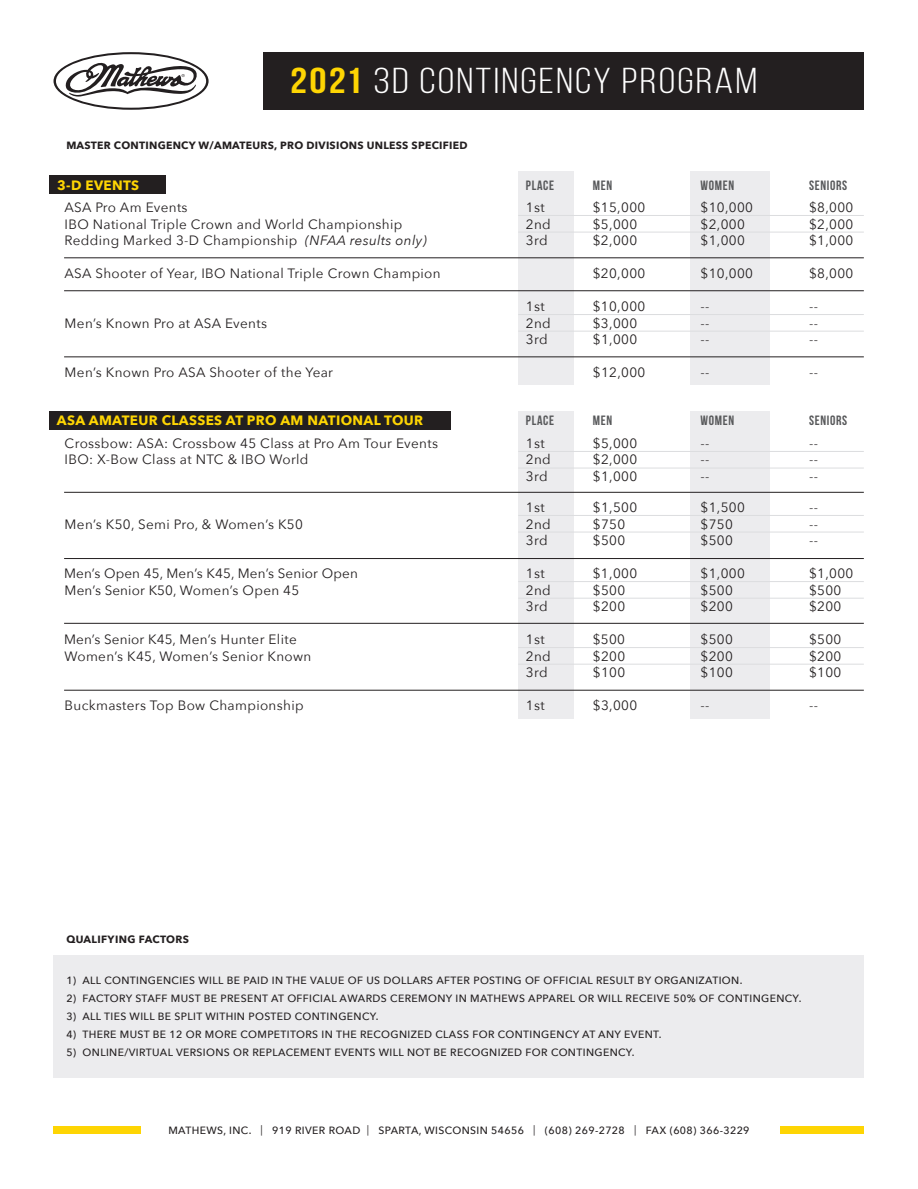
<style>
.page{position:relative;width:918px;height:1189px;background:#fff}
.page>*{position:absolute;margin:0;border:0;box-sizing:border-box;transform-origin:0 0}
.t1{font:36px "Bebas Neue";letter-spacing:.05em;color:#fff;scale:1.2 1}
.t2{font:13.5px "Avenir Next";letter-spacing:.025em;color:#231f20}
.t3{font:700 13.5px "Avenir Next";letter-spacing:.025em;color:#fed503}
.t4{font:700 13.5px "Bebas Neue";letter-spacing:.05em;color:#57585a}
.t5{font:500 10.5px "Avenir Next";letter-spacing:.035em;color:#231f20}
.t6{font:700 10.5px "Avenir Next";letter-spacing:.025em;color:#231f20}
.s1{color:#fed503}
.s2{font-style:italic}
.s3{font-weight:400}
</style>
<div class="page">
<div style="left:518px;top:411px;width:55px;height:307px;background:#ececee"></div>
<div style="left:691px;top:411px;width:79px;height:307px;background:#ececee"></div>
<div style="left:518px;top:171px;width:55px;height:213px;background:#ececee"></div>
<div style="left:691px;top:171px;width:79px;height:213px;background:#ececee"></div>
<div style="left:54px;top:955px;width:810px;height:123px;background:#ececee"></div>
<div style="left:263px;top:52px;width:601px;height:58px;background:#231f20"></div>
<svg style="left:54px;top:52px;width:155px;height:58px"></svg>
<div style="left:54px;top:1126px;width:87px;height:8px;background:#fed503"></div>
<div style="left:781px;top:1126px;width:83px;height:8px;background:#fed503"></div>
<div style="left:50px;top:176px;width:116px;height:18px;background:#231f20"></div>
<div style="left:50px;top:411px;width:401px;height:18px;background:#231f20"></div>
<hr style="left:64px;top:290px;width:800px;height:1px;background:#231f20">
<hr style="left:64px;top:257px;width:800px;height:1px;background:#231f20">
<hr style="left:64px;top:356px;width:800px;height:1px;background:#231f20">
<hr style="left:64px;top:492px;width:800px;height:1px;background:#231f20">
<hr style="left:64px;top:558px;width:800px;height:1px;background:#231f20">
<hr style="left:64px;top:623px;width:800px;height:1px;background:#231f20">
<hr style="left:64px;top:690px;width:800px;height:1px;background:#231f20">
<hr style="left:518px;top:232px;width:346px;height:1px;background:#dcdddf">
<hr style="left:518px;top:215px;width:346px;height:1px;background:#dcdddf">
<hr style="left:518px;top:331px;width:346px;height:1px;background:#dcdddf">
<hr style="left:518px;top:314px;width:346px;height:1px;background:#dcdddf">
<hr style="left:518px;top:467px;width:346px;height:1px;background:#dcdddf">
<hr style="left:518px;top:451px;width:346px;height:1px;background:#dcdddf">
<hr style="left:518px;top:531px;width:346px;height:1px;background:#dcdddf">
<hr style="left:518px;top:515px;width:346px;height:1px;background:#dcdddf">
<hr style="left:518px;top:598px;width:346px;height:1px;background:#dcdddf">
<hr style="left:518px;top:581px;width:346px;height:1px;background:#dcdddf">
<hr style="left:518px;top:663px;width:346px;height:1px;background:#dcdddf">
<hr style="left:518px;top:647px;width:346px;height:1px;background:#dcdddf">
<h1 class="t1" style="left:290px;top:61px;width:391px"><span class="s1">2021</span> 3D CONTINGENCY PROGRAM</h1>
<p class="t6" style="left:66px;top:137px;width:403px">MASTER CONTINGENCY W/AMATEURS, PRO DIVISIONS UNLESS SPECIFIED</p>
<p class="t3" style="left:57px;top:173px;width:84px">3-D EVENTS</p>
<p class="t4" style="left:526px;top:177px;width:30px">PLACE</p>
<p class="t4" style="left:593px;top:177px;width:21px">MEN</p>
<p class="t4" style="left:701px;top:177px;width:35px">WOMEN</p>
<p class="t4" style="left:809px;top:177px;width:40px">SENIORS</p>
<p class="t2" style="left:64px;top:196px;width:125px">ASA Pro Am Events</p>
<p class="t2" style="left:526px;top:196px;width:20px">1st</p>
<p class="t2" style="left:593px;top:196px;width:54px">$15,000</p>
<p class="t2" style="left:701px;top:196px;width:54px">$10,000</p>
<p class="t2" style="left:809px;top:196px;width:46px">$8,000</p>
<p class="t2" style="left:65px;top:212px;width:339px">IBO National Triple Crown and World Championship</p>
<p class="t2" style="left:526px;top:212px;width:26px">2nd</p>
<p class="t2" style="left:593px;top:212px;width:46px">$5,000</p>
<p class="t2" style="left:701px;top:212px;width:46px">$2,000</p>
<p class="t2" style="left:809px;top:212px;width:46px">$2,000</p>
<p class="t2" style="left:65px;top:229px;width:364px">Redding Marked 3-D Championship <span class="s2">(NFAA results only)</span></p>
<p class="t2" style="left:526px;top:229px;width:23px">3rd</p>
<p class="t2" style="left:593px;top:229px;width:46px">$2,000</p>
<p class="t2" style="left:701px;top:229px;width:46px">$1,000</p>
<p class="t2" style="left:809px;top:229px;width:46px">$1,000</p>
<p class="t2" style="left:64px;top:262px;width:378px">ASA Shooter of Year, IBO National Triple Crown Champion</p>
<p class="t2" style="left:593px;top:262px;width:54px">$20,000</p>
<p class="t2" style="left:701px;top:262px;width:54px">$10,000</p>
<p class="t2" style="left:809px;top:262px;width:46px">$8,000</p>
<p class="t2" style="left:526px;top:295px;width:20px">1st</p>
<p class="t2" style="left:593px;top:295px;width:54px">$10,000</p>
<p class="t2" style="left:701px;top:295px;width:10px">--</p>
<p class="t2" style="left:809px;top:295px;width:10px">--</p>
<p class="t2" style="left:65px;top:311px;width:204px">Men’s Known Pro at ASA Events</p>
<p class="t2" style="left:526px;top:311px;width:26px">2nd</p>
<p class="t2" style="left:593px;top:311px;width:46px">$3,000</p>
<p class="t2" style="left:701px;top:311px;width:10px">--</p>
<p class="t2" style="left:809px;top:311px;width:10px">--</p>
<p class="t2" style="left:526px;top:328px;width:23px">3rd</p>
<p class="t2" style="left:593px;top:328px;width:46px">$1,000</p>
<p class="t2" style="left:701px;top:328px;width:10px">--</p>
<p class="t2" style="left:809px;top:328px;width:10px">--</p>
<p class="t2" style="left:65px;top:361px;width:270px">Men’s Known Pro ASA Shooter of the Year</p>
<p class="t2" style="left:593px;top:361px;width:54px">$12,000</p>
<p class="t2" style="left:701px;top:361px;width:10px">--</p>
<p class="t2" style="left:809px;top:361px;width:10px">--</p>
<p class="t3" style="left:57px;top:409px;width:368px">ASA AMATEUR CLASSES AT PRO AM NATIONAL TOUR</p>
<p class="t4" style="left:526px;top:413px;width:30px">PLACE</p>
<p class="t4" style="left:593px;top:413px;width:21px">MEN</p>
<p class="t4" style="left:701px;top:413px;width:35px">WOMEN</p>
<p class="t4" style="left:809px;top:413px;width:40px">SENIORS</p>
<p class="t2" style="left:65px;top:431px;width:375px">Crossbow: ASA: Crossbow 45 Class at Pro Am Tour Events</p>
<p class="t2" style="left:526px;top:431px;width:20px">1st</p>
<p class="t2" style="left:593px;top:431px;width:46px">$5,000</p>
<p class="t2" style="left:701px;top:431px;width:10px">--</p>
<p class="t2" style="left:809px;top:431px;width:10px">--</p>
<p class="t2" style="left:65px;top:448px;width:245px">IBO: X-Bow Class at NTC &amp; IBO World</p>
<p class="t2" style="left:526px;top:448px;width:26px">2nd</p>
<p class="t2" style="left:593px;top:448px;width:46px">$2,000</p>
<p class="t2" style="left:701px;top:448px;width:10px">--</p>
<p class="t2" style="left:809px;top:448px;width:10px">--</p>
<p class="t2" style="left:526px;top:464px;width:23px">3rd</p>
<p class="t2" style="left:593px;top:464px;width:46px">$1,000</p>
<p class="t2" style="left:701px;top:464px;width:10px">--</p>
<p class="t2" style="left:809px;top:464px;width:10px">--</p>
<p class="t2" style="left:526px;top:496px;width:20px">1st</p>
<p class="t2" style="left:593px;top:496px;width:46px">$1,500</p>
<p class="t2" style="left:701px;top:496px;width:46px">$1,500</p>
<p class="t2" style="left:809px;top:496px;width:10px">--</p>
<p class="t2" style="left:65px;top:512px;width:240px">Men’s K50, Semi Pro, &amp; Women’s K50</p>
<p class="t2" style="left:526px;top:512px;width:26px">2nd</p>
<p class="t2" style="left:593px;top:512px;width:34px">$750</p>
<p class="t2" style="left:701px;top:512px;width:34px">$750</p>
<p class="t2" style="left:809px;top:512px;width:10px">--</p>
<p class="t2" style="left:526px;top:529px;width:23px">3rd</p>
<p class="t2" style="left:593px;top:529px;width:34px">$500</p>
<p class="t2" style="left:701px;top:529px;width:34px">$500</p>
<p class="t2" style="left:809px;top:529px;width:10px">--</p>
<p class="t2" style="left:64px;top:562px;width:295px">Men’s Open 45, Men’s K45, Men’s Senior Open</p>
<p class="t2" style="left:526px;top:562px;width:20px">1st</p>
<p class="t2" style="left:593px;top:562px;width:46px">$1,000</p>
<p class="t2" style="left:701px;top:562px;width:46px">$1,000</p>
<p class="t2" style="left:809px;top:562px;width:46px">$1,000</p>
<p class="t2" style="left:65px;top:578px;width:236px">Men’s Senior K50, Women’s Open 45</p>
<p class="t2" style="left:526px;top:578px;width:26px">2nd</p>
<p class="t2" style="left:593px;top:578px;width:34px">$500</p>
<p class="t2" style="left:701px;top:578px;width:34px">$500</p>
<p class="t2" style="left:809px;top:578px;width:34px">$500</p>
<p class="t2" style="left:526px;top:595px;width:23px">3rd</p>
<p class="t2" style="left:593px;top:595px;width:34px">$200</p>
<p class="t2" style="left:701px;top:595px;width:34px">$200</p>
<p class="t2" style="left:809px;top:595px;width:34px">$200</p>
<p class="t2" style="left:64px;top:628px;width:234px">Men’s Senior K45, Men’s Hunter Elite</p>
<p class="t2" style="left:526px;top:628px;width:20px">1st</p>
<p class="t2" style="left:593px;top:628px;width:34px">$500</p>
<p class="t2" style="left:701px;top:628px;width:34px">$500</p>
<p class="t2" style="left:809px;top:628px;width:34px">$500</p>
<p class="t2" style="left:64px;top:644px;width:248px">Women’s K45, Women’s Senior Known</p>
<p class="t2" style="left:526px;top:644px;width:26px">2nd</p>
<p class="t2" style="left:593px;top:644px;width:34px">$200</p>
<p class="t2" style="left:701px;top:644px;width:34px">$200</p>
<p class="t2" style="left:809px;top:644px;width:34px">$200</p>
<p class="t2" style="left:526px;top:661px;width:23px">3rd</p>
<p class="t2" style="left:593px;top:661px;width:34px">$100</p>
<p class="t2" style="left:701px;top:661px;width:34px">$100</p>
<p class="t2" style="left:809px;top:661px;width:34px">$100</p>
<p class="t2" style="left:65px;top:694px;width:241px">Buckmasters Top Bow Championship</p>
<p class="t2" style="left:526px;top:694px;width:20px">1st</p>
<p class="t2" style="left:593px;top:694px;width:46px">$3,000</p>
<p class="t2" style="left:701px;top:694px;width:10px">--</p>
<p class="t2" style="left:809px;top:694px;width:10px">--</p>
<p class="t6" style="left:66px;top:930px;width:124px">QUALIFYING FACTORS</p>
<p class="t5" style="left:66px;top:971px;width:678px">1) ALL CONTINGENCIES WILL BE PAID IN THE VALUE OF US DOLLARS AFTER POSTING OF OFFICIAL RESULT BY ORGANIZATION.</p>
<p class="t5" style="left:66px;top:989px;width:737px">2) FACTORY STAFF MUST BE PRESENT AT OFFICIAL AWARDS CEREMONY IN MATHEWS APPAREL OR WILL RECEIVE 50% OF CONTINGENCY.</p>
<p class="t5" style="left:66px;top:1007px;width:314px">3) ALL TIES WILL BE SPLIT WITHIN POSTED CONTINGENCY.</p>
<p class="t5" style="left:66px;top:1025px;width:597px">4) THERE MUST BE 12 OR MORE COMPETITORS IN THE RECOGNIZED CLASS FOR CONTINGENCY AT ANY EVENT.</p>
<p class="t5" style="left:66px;top:1043px;width:570px">5) ONLINE/VIRTUAL VERSIONS OR REPLACEMENT EVENTS WILL NOT BE RECOGNIZED FOR CONTINGENCY.</p>
<p class="t5" style="left:168px;top:1121px;width:583px">MATHEWS, INC. <span class="s3">|</span> 919 RIVER ROAD <span class="s3">|</span> SPARTA, WISCONSIN 54656 <span class="s3">|</span> (608) 269-2728 <span class="s3">|</span> FAX (608) 366-3229</p>
</div>
